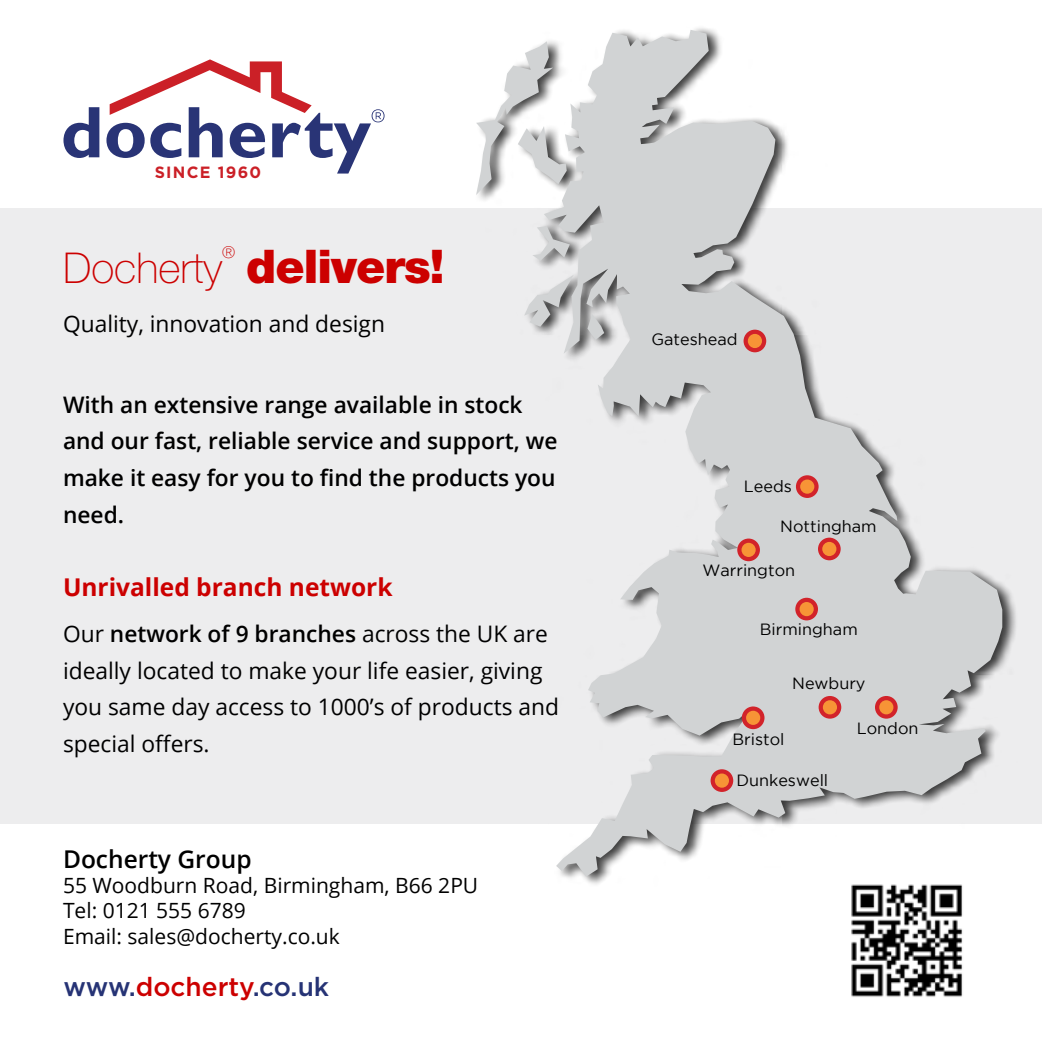
<style>
.page{position:relative;width:1042px;height:1042px;background:#fff}
.page>*{position:absolute;margin:0;border:0;box-sizing:border-box;transform-origin:0 0}
.t1{font:900 46.55px "Helvetica Neue LT Std";letter-spacing:-.02em;color:#c00}
.t2{font:100 42.52px "Helvetica Neue LT Std";color:#c00}
.t3{font:500 26.25px "Gotham";color:#263375}
.t4{font:700 24.5px "Open Sans";color:#c00}
.t5{font:600 24.5px "Open Sans";color:#000}
.t6{font:22.75px/36.8px "Open Sans";color:#000}
.t7{font:600 22.75px/36.8px "Open Sans";color:#000}
.t8{font:21px/25.2px "Open Sans";color:#000}
.t9{font:16.28px "Gotham";color:#000}
.t10{font:700 16.28px "Gotham";letter-spacing:.08em;color:#cb2027}
.t11{font:100 16.28px "Helvetica Neue LT Std";color:#c00}
.s1{font-weight:600}
.s2{color:#c00}
</style>
<div class="page">
<div style="left:0;top:208px;width:1042px;height:615px;background:#ededee"></div>
<svg style="left:63px;top:107px;width:36px;height:51px"></svg>
<svg style="left:106px;top:59px;width:278px;height:115px"></svg>
<img style="left:851px;top:887px;width:112px;height:110px">
<div style="left:475px;top:25px;width:543px;height:862px;background:#000;opacity:.75"></div>
<svg style="left:544px;top:30px;width:458px;height:846px"></svg>
<svg style="left:587px;top:314px;width:17px;height:26px"></svg>
<svg style="left:476px;top:41px;width:91px;height:154px"></svg>
<svg style="left:532px;top:226px;width:38px;height:35px"></svg>
<svg style="left:524px;top:275px;width:50px;height:52px"></svg>
<div style="left:796px;top:475px;width:22px;height:23px;background:#d2232a;border-radius:50%"></div>
<div style="left:800px;top:479px;width:14px;height:15px;background:#f79436;border-radius:50%"></div>
<div style="left:743px;top:330px;width:23px;height:22px;background:#d2232a;border-radius:50%"></div>
<div style="left:748px;top:334px;width:14px;height:14px;background:#f79436;border-radius:50%"></div>
<svg style="left:737px;top:538px;width:23px;height:23px"></svg>
<div style="left:741px;top:543px;width:15px;height:14px;background:#f79436;border-radius:50%"></div>
<div style="left:818px;top:538px;width:22px;height:22px;background:#d2232a;border-radius:50%"></div>
<div style="left:822px;top:542px;width:14px;height:14px;background:#f79436;border-radius:50%"></div>
<div style="left:795px;top:598px;width:23px;height:22px;background:#d2232a;border-radius:50%"></div>
<div style="left:799px;top:602px;width:15px;height:14px;background:#f79436;border-radius:50%"></div>
<div style="left:742px;top:706px;width:22px;height:23px;background:#d2232a;border-radius:50%"></div>
<div style="left:746px;top:711px;width:14px;height:14px;background:#f79436;border-radius:50%"></div>
<svg style="left:710px;top:769px;width:23px;height:23px"></svg>
<div style="left:715px;top:773px;width:14px;height:14px;background:#f79436;border-radius:50%"></div>
<div style="left:818px;top:696px;width:23px;height:22px;background:#d2232a;border-radius:50%"></div>
<div style="left:823px;top:700px;width:14px;height:14px;background:#f79436;border-radius:50%"></div>
<div style="left:875px;top:696px;width:22px;height:22px;background:#d2232a;border-radius:50%"></div>
<div style="left:879px;top:700px;width:14px;height:14px;background:#f79436;border-radius:50%"></div>
<p class="t10" style="left:155px;top:162px;width:108px">SINCE 1960</p>
<p class="t11" style="left:222px;top:243px;width:15px">®</p>
<h1 class="t1" style="left:246px;top:239px;width:200px">delivers!</h1>
<h2 class="t2" style="left:63px;top:244px;width:161px">Docherty</h2>
<p class="t6" style="left:63px;top:305px;width:323px">Quality, innovation and design</p>
<p class="t7" style="left:63px;top:385px;width:496px">With an extensive range available in stock and our fast, reliable service and support, we make it easy for you to find the products you need.</p>
<p class="t4" style="left:63px;top:570px;width:331px">U nrivalled branch network</p>
<p class="t6" style="left:63px;top:615px;width:497px">Our <span class="s1">network of 9 branches</span> across the UK are ideally located to make your life easier, giving you same day access to 1000’s of products and special offers.</p>
<p class="t5" style="left:63px;top:842px;width:190px">Docherty Group</p>
<p class="t8" style="left:63px;top:872px;width:417px">55 Woodburn Road, Birmingham, B66 2PU<br>Tel: 0121 555 6789<br>Email: sales@docherty.co.uk</p>
<p class="t3" style="left:63px;top:969px;width:267px">www.<span class="s2">docherty</span>.co.uk</p>
<p class="t9" style="left:651px;top:331px;width:88px">Gateshead</p>
<p class="t9" style="left:744px;top:477px;width:50px">Leeds</p>
<p class="t9" style="left:780px;top:517px;width:98px">Nottingham</p>
<p class="t9" style="left:702px;top:561px;width:94px">Warrington</p>
<p class="t9" style="left:760px;top:620px;width:99px">Birmingham</p>
<p class="t9" style="left:792px;top:674px;width:75px">Newbury</p>
<p class="t9" style="left:732px;top:730px;width:53px">Bristol</p>
<p class="t9" style="left:857px;top:719px;width:63px">London</p>
<p class="t9" style="left:736px;top:771px;width:93px">Dunkeswell</p>
</div>
